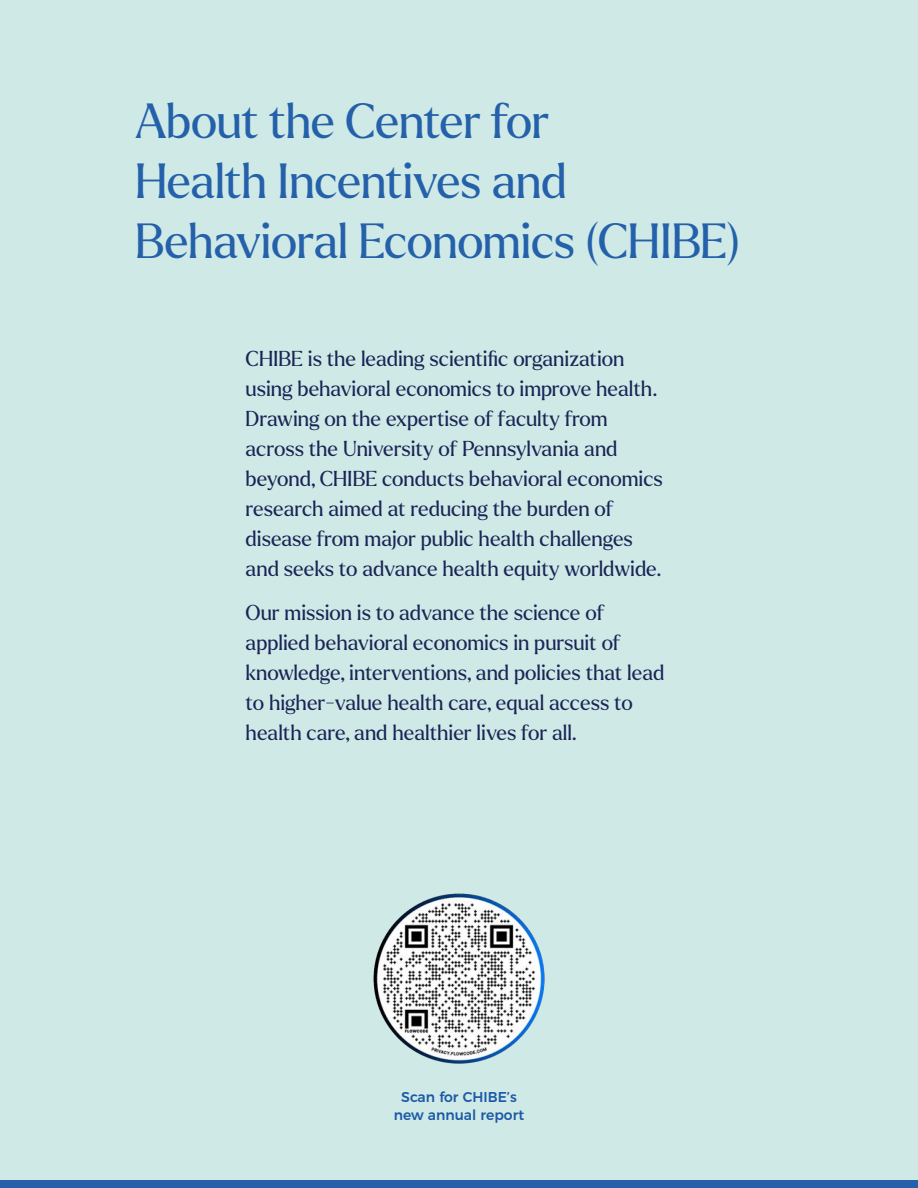
<style>
.page{position:relative;width:918px;height:1188px;background:#cfeae6}
.page>*{position:absolute;margin:0;border:0;box-sizing:border-box;transform-origin:0 0}
.t1{font:48px/60px "Larken";letter-spacing:-.01em;color:#1c59a7}
.t2{font:21px/30px "Larken";color:#1a2556}
.t3{font:500 14.25px/18px "Montserrat";color:#1c59a7;text-align:center}
</style>
<div class="page">
<div style="left:0;top:1180px;width:918px;height:8px;background:#2560aa"></div>
<img style="left:373px;top:893px;width:172px;height:171px">
<h1 class="t1" style="left:135px;top:90px;width:607px">About the Center for<br>Health Incentives and<br>Behavioral Economics (CHIBE)</h1>
<p class="t2" style="left:246px;top:343px;width:419px">CHIBE is the leading scientific organization using behavioral economics to improve health.<br>Drawing on the expertise of faculty from across the University of Pennsylvania and beyond, CHIBE conducts behavioral economics research aimed at reducing the burden of disease from major public health challenges and seeks to advance health equity worldwide.</p>
<p class="t2" style="left:246px;top:597px;width:420px">Our mission is to advance the science of applied behavioral economics in pursuit of knowledge, interventions, and policies that lead to higher-value health care, equal access to health care, and healthier lives for all.</p>
<p class="t3" style="left:394px;top:1087px;width:132px">Scan for CHIBE’s new annual report</p>
</div>
